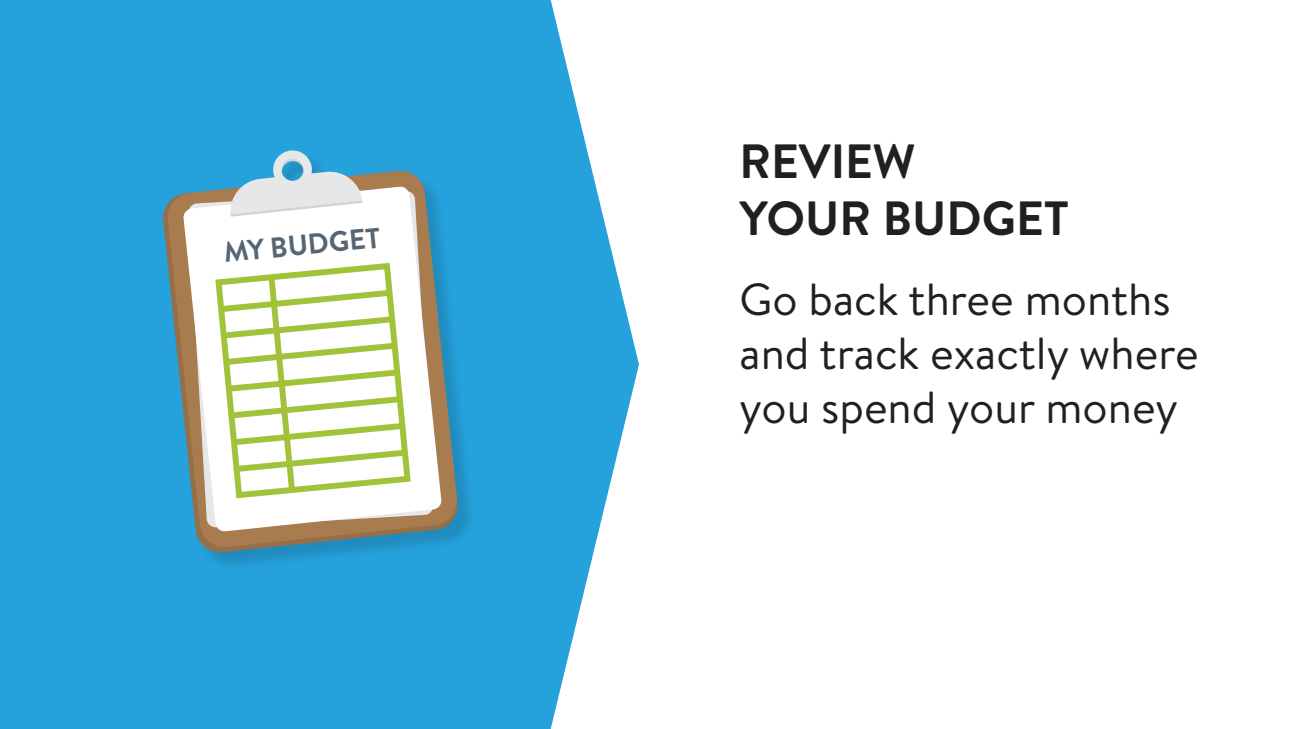
<style>
.page{position:relative;width:1296px;height:729px;background:#fff}
.page>*{position:absolute;margin:0;border:0;box-sizing:border-box;transform-origin:0 0}
.t1{font:700 48px/57.6px "Brandon Text";color:#231f20}
.t2{font:45px/54px "Brandon Text";color:#231f20}
.t3{font:700 28.5px "Brandon Text";color:#566674}
</style>
<div class="page">
<svg style="left:0;top:0;width:639px;height:729px;background:#39aade"></svg>
<div style="left:165px;top:153px;width:311px;height:418px;background:#231f20;opacity:.15"></div>
<svg style="left:162px;top:171px;width:297px;height:383px;background:#2a99cc"></svg>
<svg style="left:166px;top:170px;width:292px;height:378px;background:#518ea3"></svg>
<svg style="left:183px;top:186px;width:259px;height:346px"></svg>
<svg style="left:212px;top:260px;width:202px;height:242px"></svg>
<svg style="left:215px;top:271px;width:196px;height:225px"></svg>
<svg style="left:229px;top:149px;width:134px;height:68px;background:#a0cce0"></svg>
<p class="t3" style="left:222px;top:233px;width:159px;rotate:-6deg">MY BUDGET</p>
<p class="t1" style="left:740px;top:131px;width:331px">REVIEW<br>YOUR BUDGET</p>
<p class="t2" style="left:740px;top:271px;width:461px">Go back three months and track exactly where you spend your money</p>
</div>
